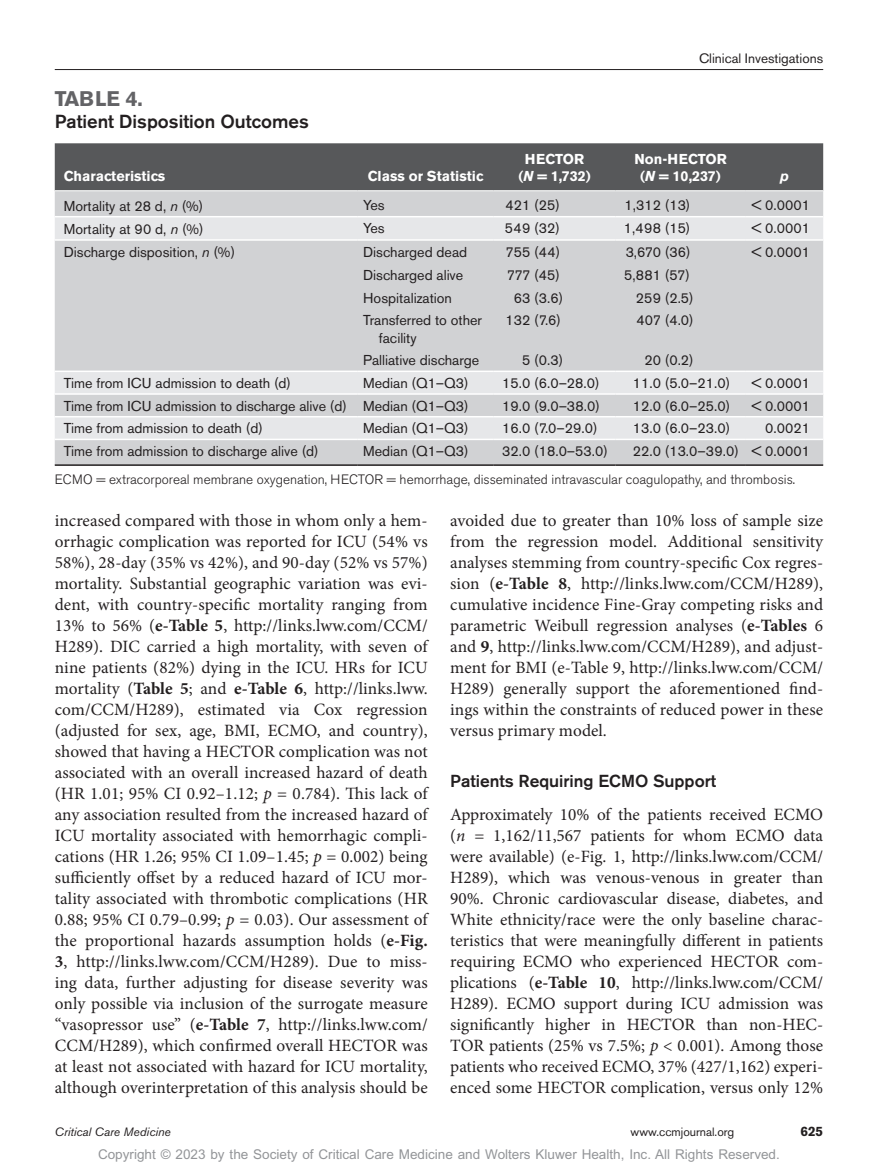
<style>
.page{position:relative;width:878px;height:1175px;background:#fff}
.page>*{position:absolute;margin:0;border:0;box-sizing:border-box;transform-origin:0 0}
.t1{font:700 21px "Akzidenz Grotesk BE";color:#636366}
.t2{font:500 18.75px "Akzidenz Grotesk BE";color:#231f20}
.t3{font:17.25px/21px "Minion Pro";color:#231f20;text-align:justify}
.t4{font:500 17.25px "Akzidenz Grotesk BE";color:#231f20}
.t5{font:14.25px/17.2px "Akzidenz Grotesk BE";color:#231f20}
.t6{font:700 14.25px/17.2px "Akzidenz Grotesk BE";color:#fff;text-align:center}
.t7{font:italic 700 14.25px "Akzidenz Grotesk BE";color:#fff}
.t8{font:300 13.5px "Akzidenz Grotesk BE";color:#231f20}
.t9{font:13.5px "Arial MT Std";color:#939598}
.t10{font:13.5px "Akzidenz Grotesk BE";color:#231f20}
.t11{font:700 13.5px "Akzidenz Grotesk BE";color:#231f20}
.t12{font:italic 12px "Akzidenz Grotesk BE";color:#231f20}
.t13{font:12px "Akzidenz Grotesk BE";color:#231f20}
.s1{font-style:italic}
.s2{font-weight:700}
</style>
<div class="page">
<hr style="left:55px;top:69px;width:768px;height:1px;background:#231f20">
<div style="left:55px;top:143px;width:768px;height:47px;background:#57585a"></div>
<div style="left:55px;top:191px;width:768px;height:273px;background:#d1d2d4"></div>
<svg style="left:55px;top:217px;width:768px;height:221px;background:#d7d8da"></svg>
<hr style="left:55px;top:216px;width:302px;height:1px;background:#fff">
<hr style="left:357px;top:216px;width:137px;height:1px;background:#fff">
<hr style="left:494px;top:216px;width:121px;height:1px;background:#fff">
<hr style="left:615px;top:216px;width:131px;height:1px;background:#fff">
<hr style="left:746px;top:216px;width:77px;height:1px;background:#fff">
<hr style="left:55px;top:239px;width:302px;height:2px;background:#fff">
<hr style="left:357px;top:239px;width:137px;height:2px;background:#fff">
<hr style="left:494px;top:239px;width:121px;height:2px;background:#fff">
<hr style="left:615px;top:239px;width:131px;height:2px;background:#fff">
<hr style="left:746px;top:239px;width:77px;height:2px;background:#fff">
<hr style="left:55px;top:370px;width:302px;height:2px;background:#fff">
<hr style="left:357px;top:370px;width:137px;height:2px;background:#fff">
<hr style="left:494px;top:370px;width:121px;height:2px;background:#fff">
<hr style="left:615px;top:370px;width:131px;height:2px;background:#fff">
<hr style="left:746px;top:370px;width:77px;height:2px;background:#fff">
<hr style="left:55px;top:393px;width:302px;height:2px;background:#fff">
<hr style="left:357px;top:393px;width:137px;height:2px;background:#fff">
<hr style="left:494px;top:393px;width:121px;height:2px;background:#fff">
<hr style="left:615px;top:393px;width:131px;height:2px;background:#fff">
<hr style="left:746px;top:393px;width:77px;height:2px;background:#fff">
<hr style="left:55px;top:416px;width:302px;height:1px;background:#fff">
<hr style="left:357px;top:416px;width:137px;height:1px;background:#fff">
<hr style="left:494px;top:416px;width:121px;height:1px;background:#fff">
<hr style="left:615px;top:416px;width:131px;height:1px;background:#fff">
<hr style="left:746px;top:416px;width:77px;height:1px;background:#fff">
<hr style="left:55px;top:438px;width:302px;height:2px;background:#fff">
<hr style="left:357px;top:438px;width:137px;height:2px;background:#fff">
<hr style="left:494px;top:438px;width:121px;height:2px;background:#fff">
<hr style="left:615px;top:438px;width:131px;height:2px;background:#fff">
<hr style="left:746px;top:438px;width:77px;height:2px;background:#fff">
<hr style="left:55px;top:464px;width:302px;height:2px;background:#231f20">
<hr style="left:357px;top:464px;width:137px;height:2px;background:#231f20">
<hr style="left:494px;top:464px;width:121px;height:2px;background:#231f20">
<hr style="left:615px;top:464px;width:131px;height:2px;background:#231f20">
<hr style="left:746px;top:464px;width:77px;height:2px;background:#231f20">
<p class="t1" style="left:55px;top:86px;width:89px">TABLE 4.</p>
<p class="t2" style="left:55px;top:110px;width:255px">Patient Disposition Outcomes</p>
<p class="t6" style="left:64px;top:167px;width:103px">Characteristics</p>
<p class="t6" style="left:368px;top:167px;width:117px">Class or Statistic</p>
<p class="t10" style="left:699px;top:50px;width:126px">Clinical Investigations</p>
<p class="t6" style="left:518px;top:150px;width:74px">HECTOR (<span class="s1">N</span> = 1,732)</p>
<p class="t6" style="left:634px;top:150px;width:94px">Non-HECTOR (<span class="s1">N</span> = 10,237)</p>
<p class="t7" style="left:780px;top:167px;width:10px">p</p>
<p class="t5" style="left:64px;top:197px;width:141px">Mortality at 28 d, <span class="s1">n</span> (%)</p>
<p class="t5" style="left:363px;top:196px;width:23px">Yes</p>
<p class="t5" style="left:505px;top:196px;width:56px">421 (25)</p>
<p class="t5" style="left:624px;top:196px;width:67px">1,312 (13)</p>
<p class="t5" style="left:752px;top:196px;width:60px">&lt; 0.0001</p>
<p class="t5" style="left:64px;top:220px;width:141px">Mortality at 90 d, <span class="s1">n</span> (%)</p>
<p class="t5" style="left:363px;top:220px;width:23px">Yes</p>
<p class="t5" style="left:505px;top:220px;width:56px">549 (32)</p>
<p class="t5" style="left:624px;top:220px;width:68px">1,498 (15)</p>
<p class="t5" style="left:752px;top:220px;width:60px">&lt; 0.0001</p>
<p class="t5" style="left:64px;top:244px;width:173px">Discharge disposition, <span class="s1">n</span> (%)</p>
<p class="t5" style="left:363px;top:243px;width:105px">Discharged dead</p>
<p class="t5" style="left:505px;top:243px;width:56px">755 (44)</p>
<p class="t5" style="left:625px;top:243px;width:67px">3,670 (36)</p>
<p class="t5" style="left:752px;top:243px;width:60px">&lt; 0.0001</p>
<p class="t5" style="left:363px;top:266px;width:102px">Discharged alive</p>
<p class="t5" style="left:506px;top:266px;width:55px">777 (45)</p>
<p class="t5" style="left:624px;top:266px;width:67px">5,881 (57)</p>
<p class="t5" style="left:363px;top:289px;width:90px">Hospitalization</p>
<p class="t5" style="left:514px;top:289px;width:51px">63 (3.6)</p>
<p class="t5" style="left:635px;top:289px;width:59px">259 (2.5)</p>
<p class="t5" style="left:379px;top:312px;width:105px;text-indent:-16px">Transferred to other facility</p>
<p class="t5" style="left:505px;top:312px;width:57px">132 (7.6)</p>
<p class="t5" style="left:636px;top:312px;width:59px">407 (4.0)</p>
<p class="t5" style="left:363px;top:352px;width:118px">Palliative discharge</p>
<p class="t5" style="left:522px;top:352px;width:42px">5 (0.3)</p>
<p class="t5" style="left:644px;top:352px;width:51px">20 (0.2)</p>
<p class="t5" style="left:64px;top:374px;width:229px">Time from ICU admission to death (d)</p>
<p class="t5" style="left:363px;top:374px;width:107px">Median (Q1–Q3)</p>
<p class="t5" style="left:502px;top:374px;width:99px">15.0 (6.0–28.0)</p>
<p class="t5" style="left:632px;top:374px;width:99px">11.0 (5.0–21.0)</p>
<p class="t5" style="left:752px;top:374px;width:60px">&lt; 0.0001</p>
<p class="t5" style="left:64px;top:397px;width:406px">Time from ICU admission to discharge alive (d) Median (Q1–Q3)</p>
<p class="t5" style="left:502px;top:397px;width:99px">19.0 (9.0–38.0)</p>
<p class="t5" style="left:632px;top:397px;width:99px">12.0 (6.0–25.0)</p>
<p class="t5" style="left:752px;top:397px;width:60px">&lt; 0.0001</p>
<p class="t5" style="left:64px;top:420px;width:200px">Time from admission to death (d)</p>
<p class="t5" style="left:363px;top:420px;width:107px">Median (Q1–Q3)</p>
<p class="t5" style="left:502px;top:420px;width:97px">16.0 (7.0–29.0)</p>
<p class="t5" style="left:632px;top:420px;width:99px">13.0 (6.0–23.0)</p>
<p class="t5" style="left:765px;top:420px;width:46px">0.0021</p>
<p class="t5" style="left:64px;top:442px;width:256px">Time from admission to discharge alive (d)</p>
<p class="t5" style="left:363px;top:442px;width:107px">Median (Q1–Q3)</p>
<p class="t5" style="left:502px;top:442px;width:107px">32.0 (18.0–53.0)</p>
<p class="t5" style="left:632px;top:442px;width:179px">22.0 (13.0–39.0) &lt; 0.0001</p>
<p class="t8" style="left:55px;top:471px;width:741px">ECMO = extracorporeal membrane oxygenation, HECTOR = hemorrhage, disseminated intravascular coagulopathy, and thrombosis.</p>
<p class="t3" style="left:55px;top:510px;width:374px">increased compared with those in whom only a hem&shy;orrhagic complication was reported for ICU (54% vs 58%), 28-day (35% vs 42%), and 90-day (52% vs 57%) mortality. Substantial geographic variation was evi&shy;dent, with country-specific mortality ranging from 13% to 56% (<span class="s2">e-Table 5</span>, http://links.lww.com/CCM/ H289). DIC carried a high mortality, with seven of nine patients (82%) dying in the ICU. HRs for ICU mortality (<span class="s2">Table 5</span>; and <span class="s2">e-Table 6</span>, http://links.lww. com/CCM/H289), estimated via Cox regression (adjusted for sex, age, BMI, ECMO, and country), showed that having a HECTOR complication was not associated with an overall increased hazard of death (HR 1.01; 95% CI 0.92–1.12; <span class="s1">p</span> = 0.784). This lack of any association resulted from the increased hazard of ICU mortality associated with hemorrhagic compli&shy;cations (HR 1.26; 95% CI 1.09–1.45; <span class="s1">p</span> = 0.002) being sufficiently offset by a reduced hazard of ICU mor&shy;tality associated with thrombotic complications (HR 0.88; 95% CI 0.79–0.99; <span class="s1">p</span> = 0.03). Our assessment of the proportional hazards assumption holds (<span class="s2">e-Fig.<br>3</span>, http://links.lww.com/CCM/H289). Due to miss&shy;ing data, further adjusting for disease severity was only possible via inclusion of the surrogate measure “vasopressor use” (<span class="s2">e-Table 7</span>, http://links.lww.com/ CCM/H289), which confirmed overall HECTOR was at least not associated with hazard for ICU mortality, although overinterpretation of this analysis should be</p>
<p class="t3" style="left:450px;top:510px;width:374px">avoided due to greater than 10% loss of sample size from the regression model. Additional sensitivity analyses stemming from country-specific Cox regres&shy;sion (<span class="s2">e-Table 8</span>, http://links.lww.com/CCM/H289), cumulative incidence Fine-Gray competing risks and parametric Weibull regression analyses (<span class="s2">e-Tables</span> 6 and <span class="s2">9</span>, http://links.lww.com/CCM/H289), and adjust&shy;ment for BMI (e-Table 9, http://links.lww.com/CCM/ H289) generally support the aforementioned find&shy;ings within the constraints of reduced power in these versus primary model.</p>
<p class="t4" style="left:450px;top:770px;width:267px">Patients Requiring ECMO Support</p>
<p class="t3" style="left:450px;top:804px;width:374px">Approximately 10% of the patients received ECMO (<span class="s1">n</span> = 1,162/11,567 patients for whom ECMO data were available) (e-Fig. 1, http://links.lww.com/CCM/ H289), which was venous-venous in greater than 90%. Chronic cardiovascular disease, diabetes, and White ethnicity/race were the only baseline charac&shy;teristics that were meaningfully different in patients requiring ECMO who experienced HECTOR com&shy;plications (<span class="s2">e-Table 10</span>, http://links.lww.com/CCM/ H289). ECMO support during ICU admission was significantly higher in HECTOR than non-HEC-TOR patients (25% vs 7.5%; <span class="s1">p</span> &lt; 0.001). Among those patients who received ECMO, 37% (427/1,162) experi&shy;enced some HECTOR complication, versus only 12%</p>
<p class="t12" style="left:55px;top:1125px;width:118px">Critical Care Medicine</p>
<p class="t13" style="left:630px;top:1125px;width:105px">www.ccmjournal.org</p>
<p class="t11" style="left:800px;top:1123px;width:24px">625</p>
<p class="t9" style="left:98px;top:1146px;width:683px">Copyright © 2023 by the Society of Critical Care Medicine and Wolters Kluwer Health, Inc. All Rights Reserved.</p>
</div>
